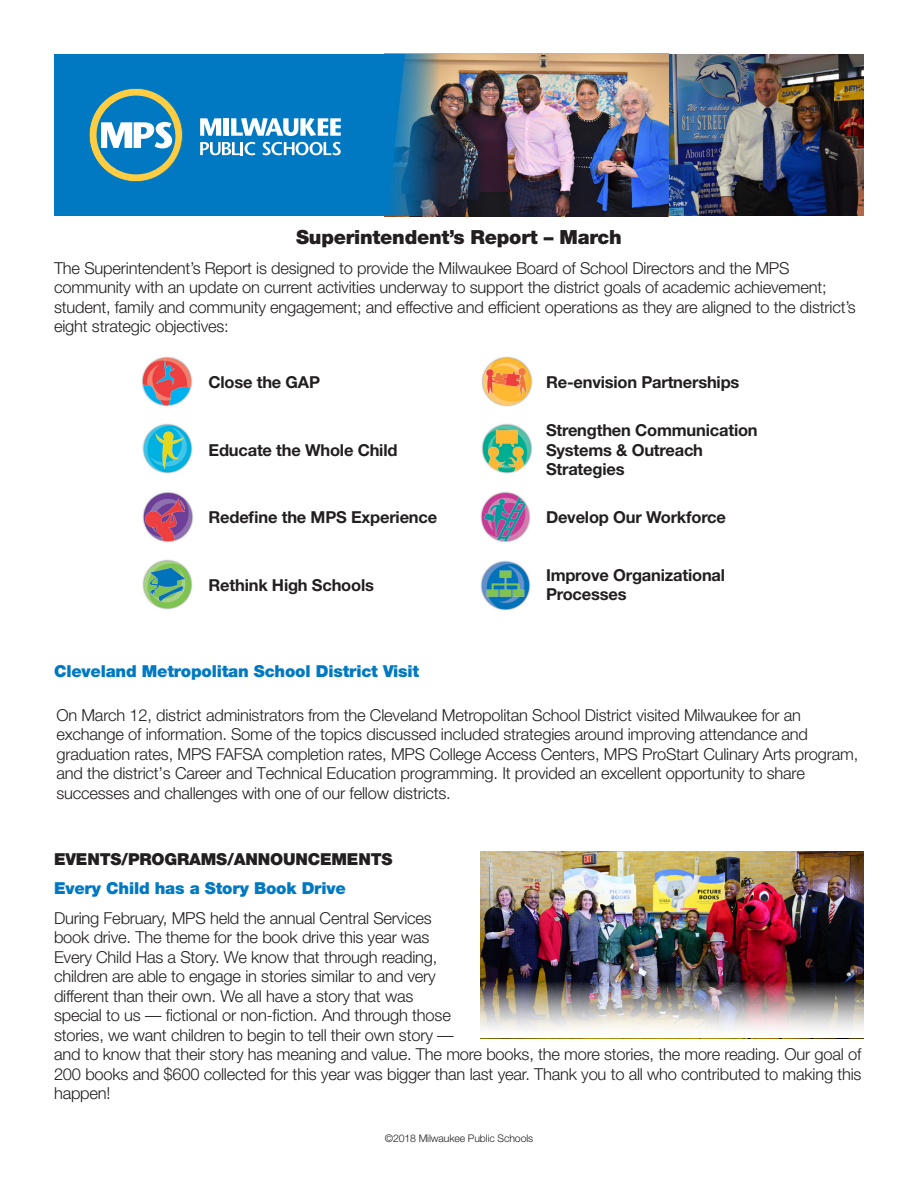
<style>
.page{position:relative;width:918px;height:1188px;background:#fff}
.page>*{position:absolute;margin:0;border:0;box-sizing:border-box;transform-origin:0 0}
.t1{font:900 19.5px "Helvetica Neue";letter-spacing:-.01em;color:#231f20}
.Body_copy{font:300 16.5px/19.5px "Helvetica Neue";letter-spacing:-.01em;color:#231f20}
.t2{font:700 16.5px/19.5px "Helvetica Neue";letter-spacing:-.01em;color:#231f20}
.L1_Head{font:900 16.5px "Helvetica Neue";letter-spacing:-.01em;color:#0079c2}
.L1_Head-2{font:900 16.5px "Helvetica Neue";letter-spacing:-.01em;color:#231f20}
.t3{font:300 10.5px "Helvetica Neue";letter-spacing:-.01em;color:#231f20}
</style>
<div class="page">
<img style="left:669px;top:54px;width:195px;height:162px">
<img style="left:384px;top:53px;width:285px;height:164px">
<div style="left:54px;top:54px;width:323px;height:162px;background:#0079c2"></div>
<svg style="left:89px;top:88px;width:94px;height:94px;background:#589daf"></svg>
<svg style="left:200px;top:118px;width:21px;height:18px"></svg>
<div style="left:224px;top:118px;width:5px;height:18px;background:#fff"></div>
<svg style="left:231px;top:118px;width:110px;height:18px"></svg>
<svg style="left:200px;top:142px;width:55px;height:13px"></svg>
<svg style="left:262px;top:142px;width:79px;height:13px"></svg>
<img style="left:141px;top:356px;width:51px;height:51px">
<img style="left:481px;top:356px;width:51px;height:51px">
<img style="left:142px;top:423px;width:51px;height:51px">
<img style="left:481px;top:423px;width:51px;height:51px">
<img style="left:142px;top:491px;width:51px;height:52px">
<img style="left:142px;top:559px;width:51px;height:51px">
<img style="left:480px;top:560px;width:51px;height:51px">
<img style="left:480px;top:491px;width:51px;height:52px">
<svg style="left:377px;top:54px;width:63px;height:162px;background:#266e9a"></svg>
<img style="left:480px;top:851px;width:384px;height:188px">
<img style="left:481px;top:981px;width:383px;height:57px">
<p class="t1" style="left:296px;top:226px;width:327px">Superintendent’s Report – March</p>
<p class="Body_copy" style="left:54px;top:258px;width:803px">The Superintendent’s Report is designed to provide the Milwaukee Board of School Directors and the MPS community with an update on current activities underway to support the district goals of academic achievement; student, family and community engagement; and effective and efficient operations as they are aligned to the district’s eight strategic objectives:</p>
<p class="t2" style="left:209px;top:372px;width:113px">Close the GAP</p>
<p class="t2" style="left:546px;top:372px;width:195px">Re-envision Partnerships</p>
<p class="t2" style="left:209px;top:440px;width:191px">Educate the Whole Child</p>
<p class="t2" style="left:546px;top:420px;width:213px">Strengthen Communication<br>Systems &amp; Outreach<br>Strategies</p>
<p class="t2" style="left:209px;top:507px;width:230px">Redefine the MPS Experience</p>
<p class="t2" style="left:546px;top:507px;width:182px">Develop Our Workforce</p>
<p class="t2" style="left:209px;top:575px;width:167px">Rethink High Schools</p>
<p class="t2" style="left:546px;top:565px;width:181px">Improve Organizational<br>Processes</p>
<p class="L1_Head" style="left:54px;top:662px;width:367px">Cleveland Metropolitan School District Visit</p>
<p class="Body_copy" style="left:56px;top:705px;width:804px">On March 12, district administrators from the Cleveland Metropolitan School District visited Milwaukee for an exchange of information. Some of the topics discussed included strategies around improving attendance and graduation rates, MPS FAFSA completion rates, MPS College Access Centers, MPS ProStart Culinary Arts program, and the district’s Career and Technical Education programming. It provided an excellent opportunity to share successes and challenges with one of our fellow districts.</p>
<p class="L1_Head-2" style="left:54px;top:850px;width:340px">EVENTS/PROGRAMS/ANNOUNCEMENTS</p>
<p class="L1_Head" style="left:54px;top:879px;width:293px">Every Child has a Story Book Drive</p>
<p class="Body_copy" style="left:54px;top:908px;width:809px">During February, MPS held the annual Central Services<br>book drive. The theme for the book drive this year was<br>Every Child Has a Story. We know that through reading,<br>children are able to engage in stories similar to and very<br>different than their own. We all have a story that was<br>special to us — fictional or non-fiction. And through those<br>stories, we want children to begin to tell their own story —<br>and to know that their story has meaning and value. The more books, the more stories, the more reading. Our goal of 200 books and $600 collected for this year was bigger than last year. Thank you to all who contributed to making this happen!</p>
<p class="t3" style="left:385px;top:1132px;width:150px">©2018 Milwaukee Public Schools</p>
</div>
